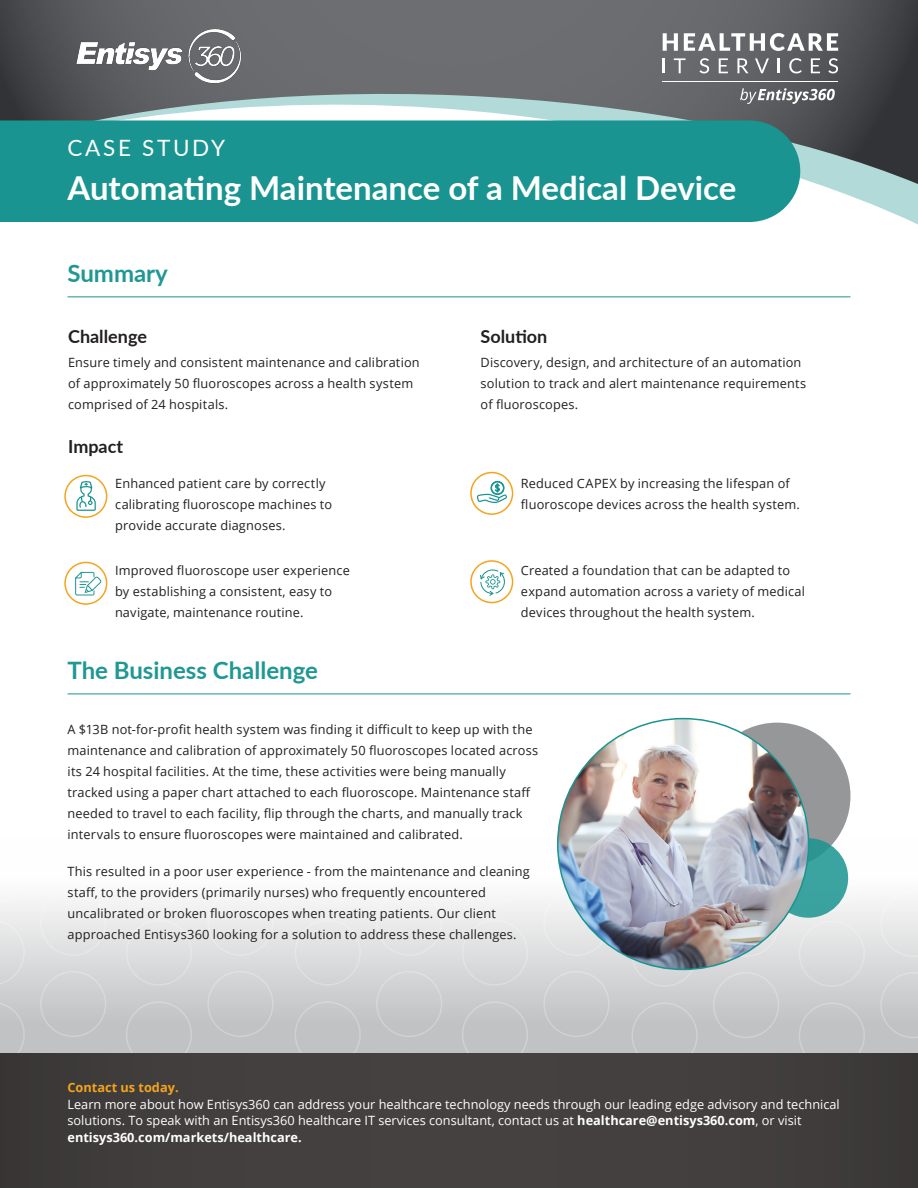
<style>
.page{position:relative;width:918px;height:1188px;background:#fff}
.page>*{position:absolute;margin:0;border:0;box-sizing:border-box;transform-origin:0 0}
.Heading_-_dark_bg{font:700 33px "Lato";color:#fff}
.Header_3{font:700 24px "Lato";color:#1f9893}
.Heading_-_dark_bg-2{font:22.5px "Lato";letter-spacing:.12em;color:#fff}
.Header_3-2{font:700 18px "Lato";color:#231f20}
.Footer_Title__Yellow{font:12.75px/21px "Open Sans";letter-spacing:.015em;color:#231f20}
.t1{font:12.75px/16.5px "Open Sans";color:#fff}
.t2{font:700 12.75px "Open Sans";color:#f5a41d}
.s1{font-weight:700}
</style>
<div class="page">
<svg style="left:0;top:693px;width:610px;height:360px"></svg>
<svg style="left:631px;top:693px;width:287px;height:360px"></svg>
<div style="left:0;top:1053px;width:918px;height:135px;background:#433f3f"></div>
<svg style="left:818px;top:184px;width:100px;height:41px"></svg>
<svg style="left:0;top:0;width:918px;height:184px;background:#6b7072"></svg>
<img style="left:68px;top:24px;width:182px;height:64px">
<svg style="left:740px;top:88px;width:95px;height:16px"></svg>
<hr style="left:663px;top:81px;width:175px;height:1px;background:#fff">
<svg style="left:663px;top:58px;width:2px;height:15px"></svg>
<svg style="left:674px;top:58px;width:12px;height:15px"></svg>
<svg style="left:699px;top:58px;width:10px;height:15px"></svg>
<svg style="left:719px;top:58px;width:9px;height:15px"></svg>
<svg style="left:737px;top:58px;width:11px;height:15px"></svg>
<svg style="left:755px;top:58px;width:14px;height:15px"></svg>
<svg style="left:778px;top:58px;width:2px;height:15px"></svg>
<svg style="left:789px;top:58px;width:13px;height:15px"></svg>
<svg style="left:811px;top:58px;width:9px;height:15px"></svg>
<svg style="left:828px;top:58px;width:10px;height:15px"></svg>
<svg style="left:663px;top:33px;width:15px;height:18px"></svg>
<svg style="left:684px;top:33px;width:154px;height:18px"></svg>
<div style="left:0;top:120px;width:800px;height:102px;background:#199490"></div>
<div style="left:704px;top:723px;width:147px;height:146px;background:#969799;border-radius:50%"></div>
<svg style="left:769px;top:838px;width:79px;height:80px;background:#3aa19e"></svg>
<img style="left:558px;top:719px;width:251px;height:250px;border-radius:125px">
<div style="left:470px;top:560px;width:43px;height:43px;border:2px solid #f5a41d;border-radius:50%"></div>
<div style="left:64px;top:562px;width:43px;height:43px;border:2px solid #f5a41d;border-radius:50%"></div>
<div style="left:470px;top:472px;width:43px;height:43px;border:2px solid #f5a41d;border-radius:50%"></div>
<hr style="left:68px;top:296px;width:782px;height:1px;background:#199490">
<hr style="left:68px;top:694px;width:782px;height:1px;background:#199490">
<div style="left:64px;top:475px;width:43px;height:43px;border:2px solid #f5a41d;border-radius:50%"></div>
<svg style="left:76px;top:481px;width:20px;height:30px"></svg>
<svg style="left:480px;top:569px;width:25px;height:27px"></svg>
<svg style="left:75px;top:572px;width:27px;height:24px"></svg>
<svg style="left:477px;top:481px;width:30px;height:22px"></svg>
<p class="Heading_-_dark_bg-2" style="left:68px;top:132px;width:159px">CASE STUDY</p>
<p class="Heading_-_dark_bg" style="left:68px;top:164px;width:670px">Automating Maintenance of a Medical Device</p>
<p class="Header_3" style="left:68px;top:256px;width:102px">Summary</p>
<p class="Header_3-2" style="left:68px;top:323px;width:80px">Challenge</p>
<p class="Footer_Title__Yellow" style="left:68px;top:351px;width:353px">Ensure timely and consistent maintenance and calibration of approximately 50 fluoroscopes across a health system comprised of 24 hospitals.</p>
<p class="Header_3-2" style="left:68px;top:433px;width:56px">Impact</p>
<p class="Footer_Title__Yellow" style="left:115px;top:473px;width:218px">Enhanced patient care by correctly calibrating fluoroscope machines to provide accurate diagnoses.</p>
<p class="Footer_Title__Yellow" style="left:115px;top:560px;width:236px">Improved fluoroscope user experience by establishing a consistent, easy to navigate, maintenance routine.</p>
<p class="Header_3" style="left:68px;top:653px;width:252px">The Business Challenge</p>
<p class="Header_3-2" style="left:481px;top:323px;width:68px">Solution</p>
<p class="Footer_Title__Yellow" style="left:481px;top:351px;width:327px">Discovery, design, and architecture of an automation solution to track and alert maintenance requirements of fluoroscopes.</p>
<p class="Footer_Title__Yellow" style="left:521px;top:473px;width:281px">Reduced CAPEX by increasing the lifespan of fluoroscope devices across the health system.</p>
<p class="Footer_Title__Yellow" style="left:521px;top:560px;width:286px">Created a foundation that can be adapted to expand automation across a variety of medical devices throughout the health system.</p>
<p class="Footer_Title__Yellow" style="left:68px;top:719px;width:472px">A $13B not-for-profit health system was finding it difficult to keep up with the maintenance and calibration of approximately 50 fluoroscopes located across its 24 hospital facilities. At the time, these activities were being manually tracked using a paper chart attached to each fluoroscope. Maintenance staff needed to travel to each facility, flip through the charts, and manually track intervals to ensure fluoroscopes were maintained and calibrated.</p>
<p class="Footer_Title__Yellow" style="left:68px;top:860px;width:464px">This resulted in a poor user experience - from the maintenance and cleaning staff, to the providers (primarily nurses) who frequently encountered uncalibrated or broken fluoroscopes when treating patients. Our client approached Entisys360 looking for a solution to address these challenges.</p>
<p class="t2" style="left:68px;top:1079px;width:113px">Contact us today.</p>
<p class="t1" style="left:68px;top:1096px;width:774px">Learn more about how Entisys360 can address your healthcare technology needs through our leading edge advisory and technical solutions. To speak with an Entisys360 healthcare IT services consultant, contact us at <span class="s1">healthcare@entisys360.com</span>, or visit <span class="s1">entisys360.com/markets/healthcare.</span></p>
</div>
